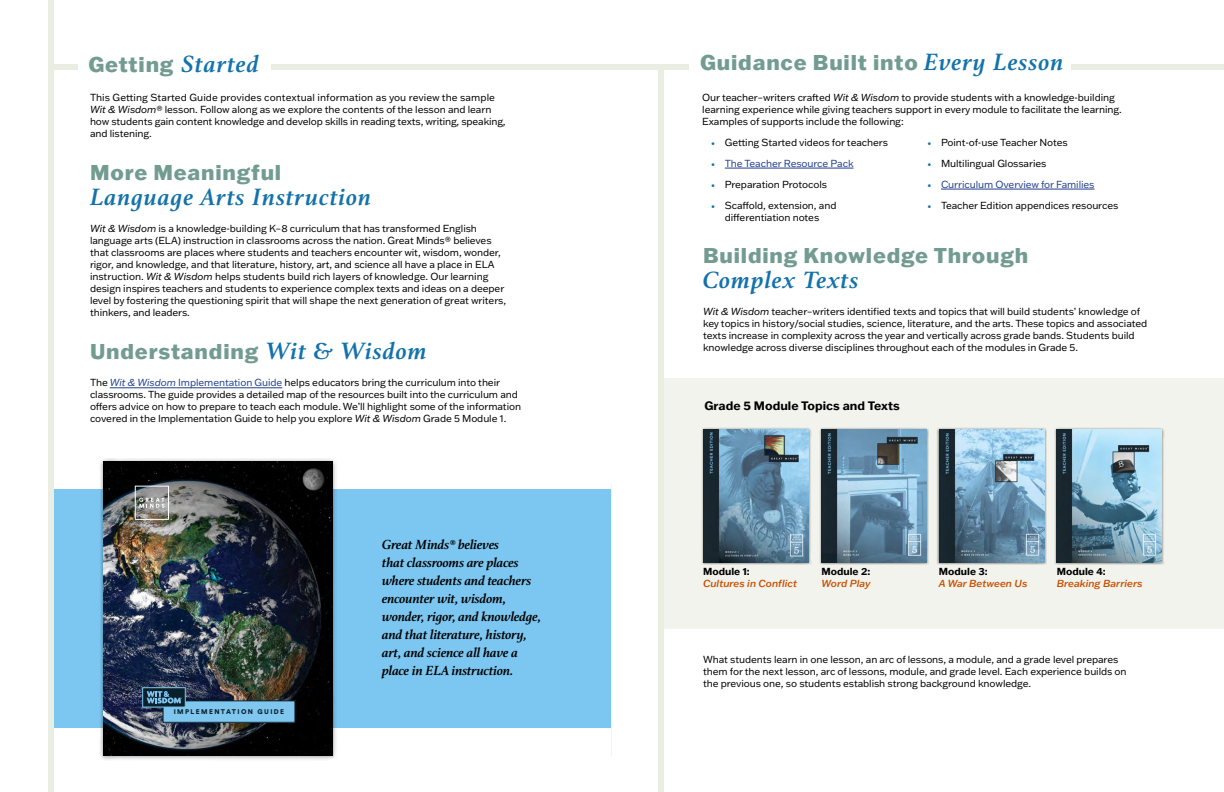
<style>
.page{position:relative;width:1224px;height:792px;background:#fff}
.page>*{position:absolute;margin:0;border:0;box-sizing:border-box;transform-origin:0 0}
.t1{font:italic 700 25px "Athelas";letter-spacing:.04em;color:#1372aa}
.t2{font:800 21px "Franklin Gothic ATF";letter-spacing:.04em;color:#739c91}
.t3{font:italic 700 14px/18px "Athelas";letter-spacing:-.01em;color:#000}
.t4{font:700 12px "Franklin Gothic ATF";color:#000}
.t5{font:10px/12px "Franklin Gothic ATF";letter-spacing:-.01em;color:#000}
.t6{font:italic 500 10px "Franklin Gothic ATF";color:#ca4f00}
.t7{font:10px "Franklin Gothic ATF";letter-spacing:-.01em;color:#24408e}
.t8{font:700 10px "Franklin Gothic ATF";color:#000}
.t9{font:900 6.8px "Circular Std";letter-spacing:.21em;color:#09212c}
.s1{font-family:"Athelas";font-weight:700;font-style:italic;font-size:25px;color:#1372aa}
.s2{font-style:italic}
.s3{font-style:italic;color:#24408e}
.s4{color:#24408e}
.s5{font-size:8px;color:#1372aa}
</style>
<div class="page">
<div style="left:661px;top:378px;width:563px;height:250px;background:#f1f3ec"></div>
<div style="left:51px;top:490px;width:561px;height:238px;background:#7cc7f1"></div>
<div style="left:49px;top:0;width:5px;height:792px;background:#eaede1"></div>
<div style="left:659px;top:67px;width:5px;height:725px;background:#eaede1"></div>
<hr style="left:110px;top:388px;width:172px;height:1px;background:#24408e">
<div style="left:51px;top:64px;width:561px;height:5px;background:#eaede1"></div>
<div style="left:612px;top:64px;width:612px;height:5px;background:#eaede1"></div>
<div style="left:78px;top:51px;width:193px;height:29px;background:#fff"></div>
<div style="left:99px;top:458px;width:238px;height:303px;background:#000;opacity:.4"></div>
<img style="left:103px;top:462px;width:230px;height:294px">
<svg style="left:135px;top:486px;width:37px;height:34px"></svg>
<div style="left:163px;top:701px;width:132px;height:21px;background:#7fc7ee"></div>
<div style="left:163px;top:700px;width:132px;height:23px;border:1px solid #09212c"></div>
<svg style="left:142px;top:687px;width:44px;height:21px"></svg>
<div style="left:689px;top:51px;width:382px;height:29px;background:#fff"></div>
<hr style="left:725px;top:168px;width:129px;height:1px;background:#24408e">
<hr style="left:941px;top:189px;width:154px;height:1px;background:#24408e">
<div style="left:701px;top:427px;width:110px;height:138px;background:#000;opacity:.6"></div>
<img style="left:704px;top:430px;width:105px;height:132px">
<div style="left:936px;top:427px;width:111px;height:138px;background:#000;opacity:.6"></div>
<img style="left:939px;top:430px;width:105px;height:132px">
<div style="left:819px;top:427px;width:110px;height:138px;background:#000;opacity:.6"></div>
<img style="left:821px;top:430px;width:105px;height:132px">
<div style="left:1054px;top:427px;width:110px;height:138px;background:#000;opacity:.6"></div>
<img style="left:1057px;top:430px;width:105px;height:132px">
<h2 class="t2" style="left:88px;top:51px;width:172px">Getting <span class="s1">Started</span></h2>
<p class="t5" style="left:90px;top:91px;width:417px">This Getting Started Guide provides contextual information as you review the sample <span class="s2">Wit &amp; Wisdom®</span> lesson. Follow along as we explore the contents of the lesson and learn how students gain content knowledge and develop skills in reading texts, writing, speaking, and listening.</p>
<h2 class="t2" style="left:90px;top:158px;width:193px">More Meaningful</h2>
<h1 class="t1" style="left:90px;top:183px;width:283px">Language Arts Instruction</h1>
<p class="t5" style="left:90px;top:222px;width:418px"><span class="s2">Wit &amp; Wisdom</span> is a knowledge-building K–8 curriculum that has transformed English language arts (ELA) instruction in classrooms across the nation. Great Minds® believes that classrooms are places where students and teachers encounter wit, wisdom, wonder, rigor, and knowledge, and that literature, history, art, and science all have a place in ELA instruction. <span class="s2">Wit &amp; Wisdom</span> helps students build rich layers of knowledge. Our learning design inspires teachers and students to experience complex texts and ideas on a deeper level by fostering the questioning spirit that will shape the next generation of great writers, thinkers, and leaders.</p>
<h2 class="t2" style="left:90px;top:337px;width:338px">Understanding <span class="s1">Wit &amp; Wisdom</span></h2>
<p class="t5" style="left:90px;top:377px;width:433px">The <span class="s3">Wit &amp; Wisdom</span> <span class="s4">Implementation Guide</span> helps educators bring the curriculum into their classrooms. The guide provides a detailed map of the resources built into the curriculum and offers advice on how to prepare to teach each module. We’ll highlight some of the information covered in the Implementation Guide to help you explore <span class="s2">Wit &amp; Wisdom</span> Grade 5 Module 1.</p>
<p class="t9" style="left:174px;top:707px;width:112px">IMPLEMENTATION GUIDE</p>
<h3 class="t3" style="left:382px;top:537px;width:161px">Great Minds® believes<br>that classrooms are places where students and teachers encounter wit, wisdom, wonder, rigor, and knowledge, and that literature, history, art, and science all have a place in ELA instruction.</h3>
<h2 class="t2" style="left:700px;top:49px;width:365px">Guidance Built into <span class="s1">Every Lesson</span></h2>
<p class="t5" style="left:702px;top:91px;width:421px">Our teacher–writers crafted <span class="s2">Wit &amp; Wisdom</span> to provide students with a knowledge-building learning experience while giving teachers support in every module to facilitate the learning.<br>Examples of supports include the following:</p>
<p class="t5" style="left:711px;top:136px;width:178px"><span class="s5">•</span> Getting Started videos for teachers</p>
<p class="t7" style="left:711px;top:156px;width:144px"><span class="s5">•</span> The Teacher Resource Pack</p>
<p class="t5" style="left:711px;top:178px;width:117px"><span class="s5">•</span> Preparation Protocols</p>
<p class="t5" style="left:711px;top:199px;width:127px;text-align:center"><span class="s5">•</span> Scaffold, extension, and differentiation notes</p>
<p class="t5" style="left:928px;top:136px;width:142px"><span class="s5">•</span> Point-of-use Teacher Notes</p>
<p class="t5" style="left:928px;top:157px;width:120px"><span class="s5">•</span> Multilingual Glossaries</p>
<p class="t7" style="left:928px;top:177px;width:169px"><span class="s5">•</span> Curriculum Overview for Families</p>
<p class="t5" style="left:928px;top:199px;width:192px"><span class="s5">•</span> Teacher Edition appendices resources</p>
<h2 class="t2" style="left:703px;top:241px;width:327px">Building Knowledge Through</h2>
<h1 class="t1" style="left:703px;top:266px;width:157px">Complex Texts</h1>
<p class="t5" style="left:703px;top:306px;width:446px"><span class="s2">Wit &amp; Wisdom</span> teacher–writers identified texts and topics that will build students’ knowledge of key topics in history/social studies, science, literature, and the arts. These topics and associated texts increase in complexity across the year and vertically across grade bands. Students build knowledge across diverse disciplines throughout each of the modules in Grade 5.</p>
<p class="t4" style="left:704px;top:398px;width:197px">Grade 5 Module Topics and Texts</p>
<p class="t8" style="left:703px;top:564px;width:48px">Module 1:</p>
<p class="t6" style="left:703px;top:576px;width:95px">Cultures in Conflict</p>
<p class="t8" style="left:821px;top:565px;width:50px">Module 2:</p>
<p class="t6" style="left:821px;top:577px;width:51px">Word Play</p>
<p class="t8" style="left:939px;top:564px;width:50px">Module 3:</p>
<p class="t6" style="left:939px;top:576px;width:90px">A War Between Us</p>
<p class="t8" style="left:1057px;top:564px;width:50px">Module 4:</p>
<p class="t6" style="left:1057px;top:576px;width:87px">Breaking Barriers</p>
<p class="t5" style="left:703px;top:654px;width:425px">What students learn in one lesson, an arc of lessons, a module, and a grade level prepares them for the next lesson, arc of lessons, module, and grade level. Each experience builds on the previous one, so students establish strong background knowledge.</p>
</div>
